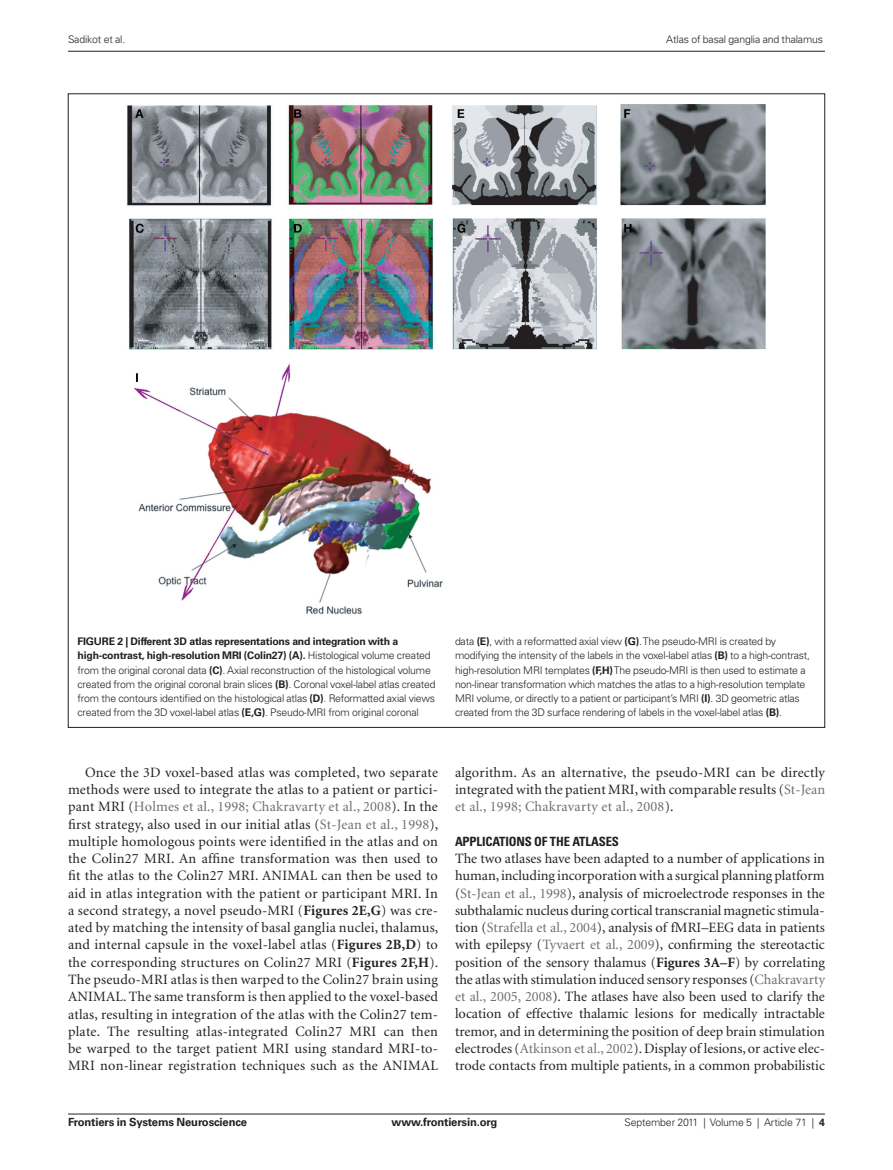
<style>
.page{position:relative;width:893px;height:1170px;background:#fff}
.page>*{position:absolute;margin:0;border:0;box-sizing:border-box;transform-origin:0 0}
.t1{font:14.25px/17.2px "Minion";letter-spacing:.005em;color:#231f20;text-align:justify}
.t2{font:700 condensed 12.75px "Univers";letter-spacing:-.01em;color:#231f20}
.t3{font:700 11.25px "Univers";letter-spacing:-.015em;color:#231f20}
.t4{font:300 10.5px/14.2px "Univers";letter-spacing:-.02em;color:#231f20}
.s1{font-weight:700}
.s2{color:#6c6d70}
</style>
<div class="page">
<img style="left:126px;top:104px;width:640px;height:511px">
<hr style="left:68px;top:51px;width:757px;height:1px;background:#231f20">
<hr style="left:68px;top:1113px;width:757px;height:1px;background:#231f20">
<p class="t4" style="left:68px;top:32px;width:59px">Sadikot et al.</p>
<p class="t4" style="left:666px;top:32px;width:158px">Atlas of basal ganglia and thalamus</p>
<p class="t4" style="left:78px;top:634px;width:360px"><span class="s1">Figure 2 | Different 3D atlas representations and integration with a high-contrast, high-resolution MRI (Colin27) (A).</span> Histological volume created from the original coronal data <span class="s1">(C)</span>. Axial reconstruction of the histological volume created from the original coronal brain slices <span class="s1">(B)</span>. Coronal voxel-label atlas created from the contours identified on the histological atlas <span class="s1">(D)</span>. Reformatted axial views created from the 3D voxel-label atlas <span class="s1">(E,G)</span>. Pseudo-MRI from original coronal</p>
<p class="t4" style="left:455px;top:634px;width:357px">data <span class="s1">(E)</span>, with a reformatted axial view <span class="s1">(G)</span>. The pseudo-MRI is created by modifying the intensity of the labels in the voxel-label atlas <span class="s1">(B)</span> to a high-contrast, high-resolution MRI templates <span class="s1">(F,H)</span> The pseudo-MRI is then used to estimate a non-linear transformation which matches the atlas to a high-resolution template MRI volume, or directly to a patient or participant’s MRI <span class="s1">(I)</span>. 3D geometric atlas created from the 3D surface rendering of labels in the voxel-label atlas <span class="s1">(B)</span>.</p>
<p class="t1" style="left:68px;top:764px;width:372px;text-indent:17px">Once the 3D voxel-based atlas was completed, two separate methods were used to integrate the atlas to a patient or partici&shy;pant MRI (<span class="s2">Holmes et al., 1998; Chakravarty et al., 2008</span>). In the first strategy, also used in our initial atlas (<span class="s2">St-Jean et al., 1998</span>), multiple homologous points were identified in the atlas and on the Colin27 MRI. An affine transformation was then used to fit the atlas to the Colin27 MRI. ANIMAL can then be used to aid in atlas integration with the patient or participant MRI. In a second strategy, a novel pseudo-MRI (<span class="s1">Figures 2E,G</span>) was cre&shy;ated by matching the intensity of basal ganglia nuclei, thalamus, and internal capsule in the voxel-label atlas (<span class="s1">Figures 2B,D</span>) to the corresponding structures on Colin27 MRI (<span class="s1">Figures 2F,H</span>).<br>The pseudo-MRI atlas is then warped to the Colin27 brain using ANIMAL. The same transform is then applied to the voxel-based atlas, resulting in integration of the atlas with the Colin27 tem&shy;plate. The resulting atlas-integrated Colin27 MRI can then be warped to the target patient MRI using standard MRI-to-MRI non-linear registration techniques such as the ANIMAL</p>
<p class="t1" style="left:455px;top:764px;width:372px">algorithm. As an alternative, the pseudo-MRI can be directly integrated with the patient MRI, with comparable results (<span class="s2">St-Jean et al., 1998; Chakravarty et al., 2008</span>).</p>
<p class="t2" style="left:455px;top:833px;width:165px">APPLICATIONS OF THE ATLASES</p>
<p class="t1" style="left:455px;top:850px;width:372px">The two atlases have been adapted to a number of applications in human, including incorporation with a surgical planning platform (<span class="s2">St-Jean et al., 1998</span>), analysis of microelectrode responses in the subthalamic nucleus during cortical transcranial magnetic stimula&shy;tion (<span class="s2">Strafella et al., 2004</span>), analysis of fMRI–EEG data in patients with epilepsy (<span class="s2">Tyvaert et al., 2009</span>), confirming the stereotactic position of the sensory thalamus (<span class="s1">Figures 3A–F</span>) by correlating the atlas with stimulation induced sensory responses (<span class="s2">Chakravarty et al., 2005, 2008</span>). The atlases have also been used to clarify the location of effective thalamic lesions for medically intractable tremor, and in determining the position of deep brain stimulation electrodes (<span class="s2">Atkinson et al., 2002</span>). Display of lesions, or active elec&shy;trode contacts from multiple patients, in a common probabilistic</p>
<p class="t3" style="left:68px;top:1115px;width:181px">Frontiers in Systems Neuroscience</p>
<p class="t3" style="left:392px;top:1115px;width:107px">www.frontiersin.org</p>
<p class="t4" style="left:624px;top:1115px;width:202px">September 2011 | Volume 5 | Article 71 | <span class="s1">4</span></p>
</div>
